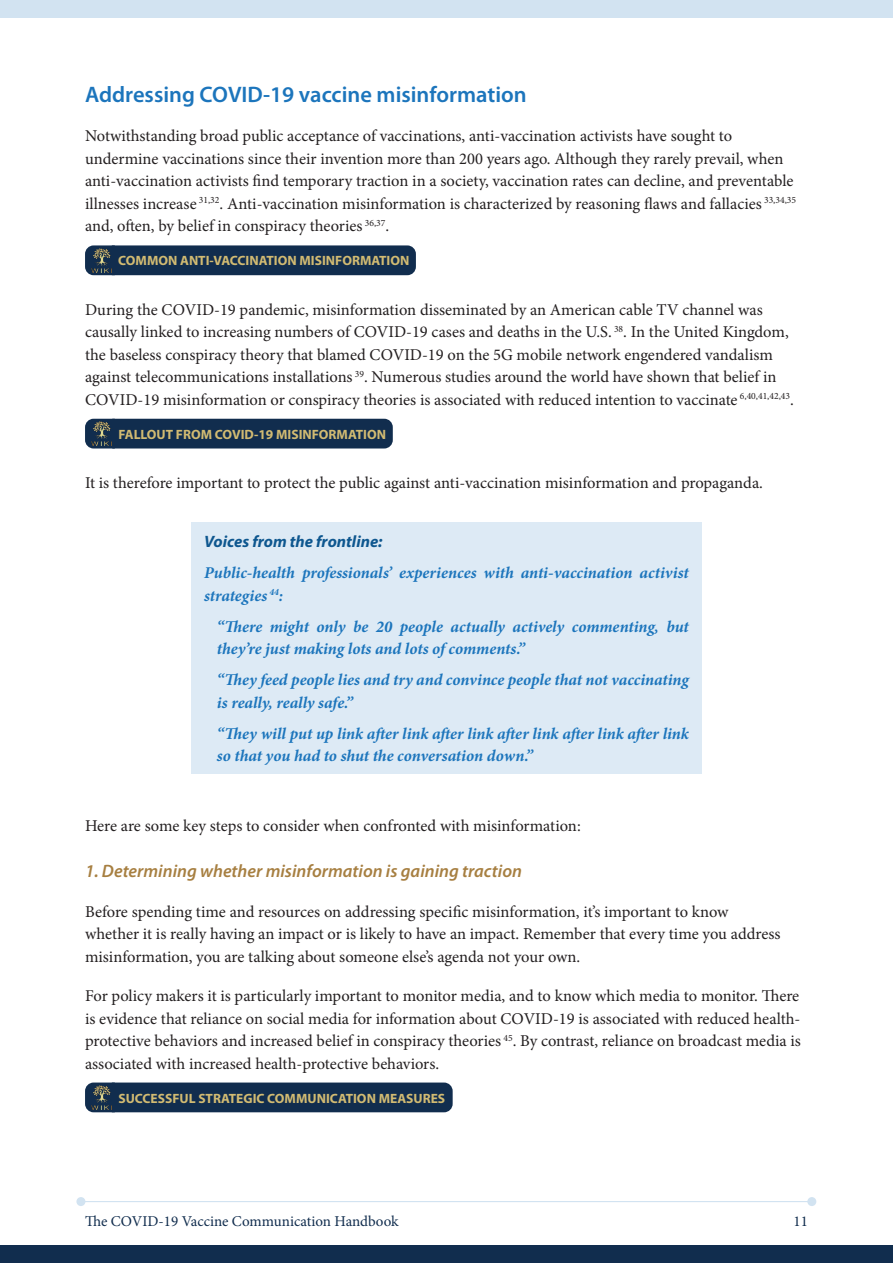
<style>
.page{position:relative;width:893px;height:1263px;background:#fff}
.page>*{position:absolute;margin:0;border:0;box-sizing:border-box;transform-origin:0 0}
.SubHeading_MediumBlu{font:600 22.5px "Myriad Pro";color:#1c75bc}
.SubSubHeading_Gold{font:italic 600 18px "Myriad Pro";color:#a77f41}
.Main_Paragraph{font:16.5px/22.5px "Minion Pro";color:#231f20}
.Quote_Blue{font:italic 700 16.5px/22.5px "Minion Pro";letter-spacing:-.005em;color:#1c75bc}
.Quote_Blue-2{font:italic 700 16.5px "Myriad Pro";color:#0e578f}
.t1{font:15px "Minion Pro";color:#112d4e}
.t2{font:700 13.5px "Myriad Pro";color:#d2bb72}
</style>
<div class="page">
<div style="left:0;top:1246px;width:893px;height:17px;background:#112d4e"></div>
<hr style="left:81px;top:1201px;width:731px;height:1px;background:#d2e3f1">
<div style="left:76px;top:1197px;width:9px;height:9px;background:#d2e3f1;border-radius:50%"></div>
<div style="left:807px;top:1197px;width:9px;height:9px;background:#d2e3f1;border-radius:50%"></div>
<div style="left:0;top:0;width:893px;height:17px;background:#d2e3f1"></div>
<div style="left:85px;top:245px;width:331px;height:30px;background:#112d4e"></div>
<img style="left:91px;top:248px;width:21px;height:24px">
<div style="left:85px;top:419px;width:308px;height:29px;background:#112d4e"></div>
<img style="left:91px;top:421px;width:21px;height:25px">
<div style="left:191px;top:522px;width:511px;height:252px;background:#ddeaf5"></div>
<div style="left:85px;top:1082px;width:368px;height:30px;background:#112d4e"></div>
<img style="left:91px;top:1085px;width:21px;height:24px">
<p class="SubHeading_MediumBlu" style="left:85px;top:80px;width:443px">Addressing COVID-19 vaccine misinformation</p>
<p class="Main_Paragraph" style="left:85px;top:125px;width:713px">Notwithstanding broad public acceptance of vaccinations, anti-vaccination activists have sought to undermine vaccinations since their invention more than 200 years ago. Although they rarely prevail, when anti-vaccination activists find temporary traction in a society, vaccination rates can decline, and preventable illnesses increase <sup>31,32</sup>. Anti-vaccination misinformation is characterized by reasoning flaws and fallacies <sup>33,34,35 </sup>and, often, by belief in conspiracy theories <sup>36,37</sup>.</p>
<p class="t2" style="left:118px;top:252px;width:293px">COMMON ANTI-VACCINATION MISINFORMATION</p>
<p class="Main_Paragraph" style="left:85px;top:298px;width:710px">During the COVID-19 pandemic, misinformation disseminated by an American cable TV channel was causally linked to increasing numbers of COVID-19 cases and deaths in the U.S. <sup>38</sup>. In the United Kingdom, the baseless conspiracy theory that blamed COVID-19 on the 5G mobile network engendered vandalism against telecommunications installations <sup>39</sup>. Numerous studies around the world have shown that belief in COVID-19 misinformation or conspiracy theories is associated with reduced intention to vaccinate <sup>6,40,41,42,43</sup>.</p>
<p class="t2" style="left:119px;top:425px;width:269px">FALLOUT FROM COVID-19 MISINFORMATION</p>
<p class="Main_Paragraph" style="left:85px;top:472px;width:679px">It is therefore important to protect the public against anti-vaccination misinformation and propaganda.</p>
<p class="Quote_Blue-2" style="left:204px;top:531px;width:180px">Voices from the frontline:</p>
<p class="Quote_Blue" style="left:204px;top:561px;width:486px">Public-health professionals’ experiences with anti-vaccination activist strategies <sup>44</sup>:</p>
<p class="Quote_Blue" style="left:217px;top:615px;width:473px">“There might only be 20 people actually actively commenting, but they’re just making lots and lots of comments.”</p>
<p class="Quote_Blue" style="left:217px;top:668px;width:473px">“They feed people lies and try and convince people that not vaccinating is really, really safe.”</p>
<p class="Quote_Blue" style="left:217px;top:722px;width:474px">“They will put up link after link after link after link after link after link so that you had to shut the conversation down.”</p>
<p class="Main_Paragraph" style="left:85px;top:814px;width:497px">Here are some key steps to consider when confronted with misinformation:</p>
<p class="SubSubHeading_Gold" style="left:85px;top:859px;width:438px">1. Determining whether misinformation is gaining traction</p>
<p class="Main_Paragraph" style="left:85px;top:900px;width:697px">Before spending time and resources on addressing specific misinformation, it’s important to know whether it is really having an impact or is likely to have an impact. Remember that every time you address misinformation, you are talking about someone else’s agenda not your own.</p>
<p class="Main_Paragraph" style="left:85px;top:984px;width:717px;text-align:justify">For policy makers it is particularly important to monitor media, and to know which media to monitor. There is evidence that reliance on social media for information about COVID-19 is associated with reduced health&shy;protective behaviors and increased belief in conspiracy theories <sup>45</sup>. By contrast, reliance on broadcast media is associated with increased health-protective behaviors.</p>
<p class="t2" style="left:118px;top:1089px;width:328px">SUCCESSFUL STRATEGIC COMMUNICATION MEASURES</p>
<p class="t1" style="left:85px;top:1211px;width:315px">The COVID-19 Vaccine Communication Handbook</p>
<p class="t1" style="left:793px;top:1211px;width:16px">11</p>
</div>
